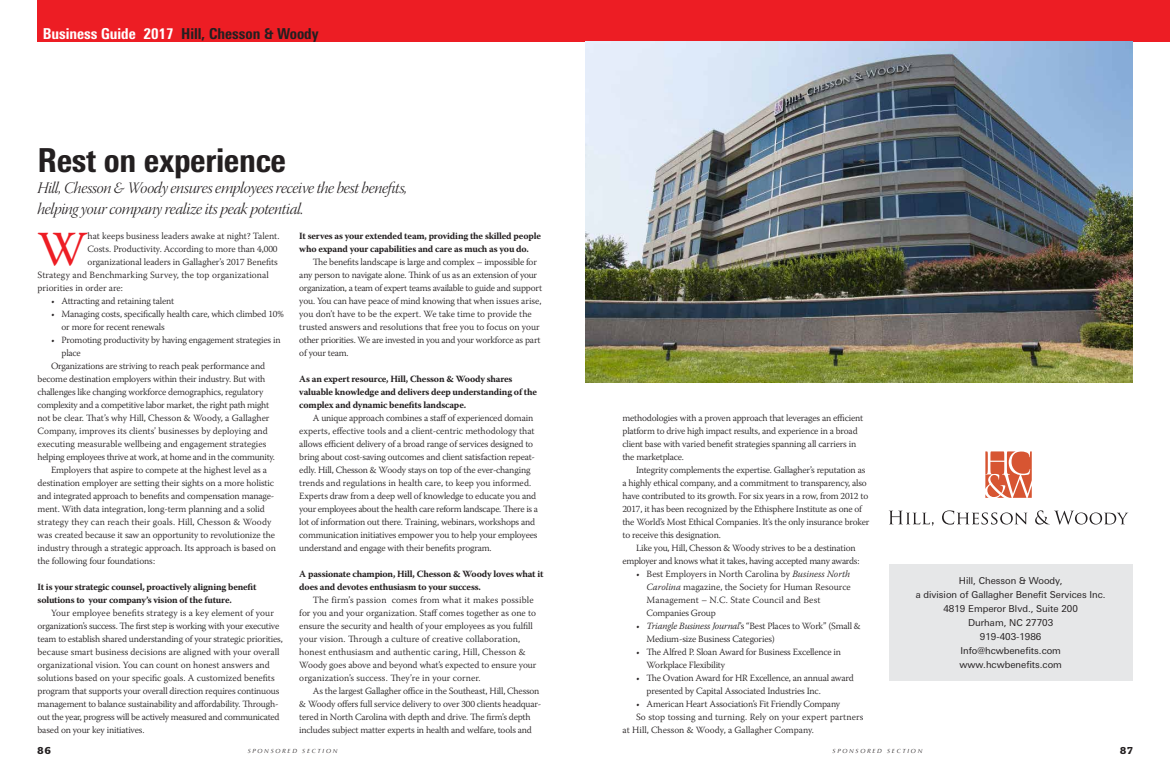
<style>
.page{position:relative;width:1170px;height:783px;background:#fff}
.page>*{position:absolute;margin:0;border:0;box-sizing:border-box;transform-origin:0 0}
.t1{font:49px "Warnock Pro";color:#ed1d24}
.t2{font:800 condensed 33px "Linotype Univers";letter-spacing:-.01em;color:#231f20}
.t3{font:16px/21px "Warnock Pro Light It Disp";letter-spacing:-.02em;color:#231f20}
.t4{font:800 condensed 15px "Linotype Univers";color:#231f20}
.t5{font:600 10px "Stag";color:#231f20}
.t6{font:300 9.5px/13px "Warnock Pro";letter-spacing:-.02em;color:#231f20}
.t7{font:700 9.5px/13px "Warnock Pro";letter-spacing:-.02em;color:#231f20}
.t8{font:300 9.5px/13px "Warnock Pro";color:#231f20}
.t9{font:300 9.5px/13px "Warnock Pro";letter-spacing:.005em;color:#231f20}
.t10{font:9.5px/14px "Linotype Univers Basic";color:#231f20;text-align:center}
.t11{font:300 9.5px "Warnock Pro";letter-spacing:.01em;color:#231f20}
.t12{font:italic 6px "Optima";letter-spacing:.295em;color:#231f20}
.s1{color:#fff}
.s2{font-style:italic}
</style>
<div class="page">
<div style="left:38px;top:0;width:1132px;height:42px;background:#ed1d24"></div>
<img style="left:585px;top:42px;width:548px;height:340px">
<svg style="left:985px;top:451px;width:47px;height:47px"></svg>
<svg style="left:889px;top:511px;width:45px;height:15px"></svg>
<svg style="left:942px;top:510px;width:85px;height:15px"></svg>
<svg style="left:1035px;top:510px;width:93px;height:15px"></svg>
<div style="left:889px;top:564px;width:243px;height:117px;background:#e6e7e8"></div>
<h3 class="t4" style="left:43px;top:28px;width:277px"><span class="s1">Business Guide 2017</span> Hill, Chesson &amp; Woody</h3>
<h2 class="t2" style="left:38px;top:147px;width:250px">Rest on experience</h2>
<h3 class="t3" style="left:38px;top:178px;width:372px">Hill, Chesson &amp; Woody ensures employees receive the best benefits, helping your company realize its peak potential.</h3>
<h1 class="t1" style="left:38px;top:220px;width:51px">W</h1>
<p class="t8" style="left:88px;top:230px;width:194px">hat keeps business leaders awake at night? Talent.</p>
<p class="t6" style="left:88px;top:243px;width:192px">Costs. Productivity. According to more than 4,000</p>
<p class="t6" style="left:88px;top:256px;width:192px">organizational leaders in Gallagher’s 2017 Benefits</p>
<p class="t11" style="left:38px;top:271px;width:233px">Strategy and Benchmarking Survey, the top organizational</p>
<p class="t8" style="left:38px;top:282px;width:87px">priorities in order are:</p>
<p class="t6" style="left:51px;top:294px;width:125px">• Attracting and retaining talent</p>
<p class="t6" style="left:62px;top:307px;width:224px;text-indent:-10px">• Managing costs, specifically health care, which climbed 10% or more for recent renewals</p>
<p class="t6" style="left:51px;top:333px;width:231px">• Promoting productivity by having engagement strategies in</p>
<p class="t6" style="left:62px;top:347px;width:21px">place</p>
<p class="t6" style="left:51px;top:360px;width:216px">Organizations are striving to reach peak performance and</p>
<p class="t6" style="left:38px;top:373px;width:229px">become destination employers within their industry. But with</p>
<p class="t6" style="left:38px;top:386px;width:227px">challenges like changing workforce demographics, regulatory</p>
<p class="t6" style="left:38px;top:399px;width:233px">complexity and a competitive labor market, the right path might</p>
<p class="t8" style="left:38px;top:412px;width:233px">not be clear. That’s why Hill, Chesson &amp; Woody, a Gallagher</p>
<p class="t8" style="left:38px;top:425px;width:232px">Company, improves its clients’ businesses by deploying and</p>
<p class="t8" style="left:38px;top:438px;width:230px">executing measurable wellbeing and engagement strategies</p>
<p class="t6" style="left:38px;top:451px;width:239px">helping employees thrive at work, at home and in the community.</p>
<p class="t6" style="left:51px;top:464px;width:218px">Employers that aspire to compete at the highest level as a</p>
<p class="t6" style="left:38px;top:477px;width:238px">destination employer are setting their sights on a more holistic</p>
<p class="t6" style="left:38px;top:490px;width:238px">and integrated approach to benefits and compensation manage-</p>
<p class="t6" style="left:38px;top:503px;width:229px">ment. With data integration, long-term planning and a solid</p>
<p class="t11" style="left:38px;top:518px;width:235px">strategy they can reach their goals. Hill, Chesson &amp; Woody</p>
<p class="t6" style="left:38px;top:529px;width:239px">was created because it saw an opportunity to revolutionize the</p>
<p class="t6" style="left:38px;top:542px;width:240px">industry through a strategic approach. Its approach is based on</p>
<p class="t6" style="left:38px;top:555px;width:119px">the following four foundations:</p>
<p class="t7" style="left:38px;top:581px;width:221px">It is your strategic counsel, proactively aligning benefit solutions to your company’s vision of the future.</p>
<p class="t6" style="left:38px;top:607px;width:247px;text-indent:13px">Your employee benefits strategy is a key element of your organization’s success. The first step is working with your executive team to establish shared understanding of your strategic priorities, because smart business decisions are aligned with your overall organizational vision. You can count on honest answers and solutions based on your specific goals. A customized benefits program that supports your overall direction requires continuous management to balance sustainability and affordability. Through&shy;out the year, progress will be actively measured and communicated based on your key initiatives.</p>
<p class="t7" style="left:299px;top:230px;width:243px">It serves as your extended team, providing the skilled people who expand your capabilities and care as much as you do.</p>
<p class="t6" style="left:299px;top:256px;width:244px;text-indent:13px">The benefits landscape is large and complex – impossible for any person to navigate alone. Think of us as an extension of your organization, a team of expert teams available to guide and support you. You can have peace of mind knowing that when issues arise, you don’t have to be the expert. We take time to provide the trusted answers and resolutions that free you to focus on your other priorities. We are invested in you and your workforce as part of your team.</p>
<p class="t7" style="left:299px;top:373px;width:239px">As an expert resource, Hill, Chesson &amp; Woody shares valuable knowledge and delivers deep understanding of the complex and dynamic benefits landscape.</p>
<p class="t6" style="left:299px;top:412px;width:240px;text-indent:13px">A unique approach combines a staff of experienced domain experts, effective tools and a client-centric methodology that allows efficient delivery of a broad range of services designed to bring about cost-saving outcomes and client satisfaction repeat&shy;edly. Hill, Chesson &amp; Woody stays on top of the ever-changing trends and regulations in health care, to keep you informed.<br>Experts draw from a deep well of knowledge to educate you and your employees about the health care reform landscape. There is a lot of information out there. Training, webinars, workshops and communication initiatives empower you to help your employees understand and engage with their benefits program.</p>
<p class="t7" style="left:299px;top:568px;width:246px">A passionate champion, Hill, Chesson &amp; Woody loves what it does and devotes enthusiasm to your success.</p>
<p class="t9" style="left:299px;top:594px;width:239px;text-indent:14px">The firm’s passion comes from what it makes possible for you and your organization. Staff comes together as one to ensure the security and health of your employees as you fulfill your vision. Through a culture of creative collaboration, honest enthusiasm and authentic caring, Hill, Chesson &amp; Woody goes above and beyond what’s expected to ensure your organization’s success. They’re in your corner.</p>
<p class="t6" style="left:299px;top:685px;width:243px;text-indent:13px">As the largest Gallagher office in the Southeast, Hill, Chesson &amp; Woody offers full service delivery to over 300 clients headquar&shy;tered in North Carolina with depth and drive. The firm’s depth includes subject matter experts in health and welfare, tools and</p>
<p class="t6" style="left:623px;top:412px;width:242px">methodologies with a proven approach that leverages an efficient platform to drive high impact results, and experience in a broad client base with varied benefit strategies spanning all carriers in the marketplace.</p>
<p class="t6" style="left:623px;top:464px;width:248px;text-indent:13px">Integrity complements the expertise. Gallagher’s reputation as a highly ethical company, and a commitment to transparency, also have contributed to its growth. For six years in a row, from 2012 to 2017, it has been recognized by the Ethisphere Institute as one of the World’s Most Ethical Companies. It’s the only insurance broker to receive this designation.</p>
<p class="t6" style="left:623px;top:542px;width:239px;text-indent:13px">Like you, Hill, Chesson &amp; Woody strives to be a destination employer and knows what it takes, having accepted many awards:</p>
<p class="t8" style="left:647px;top:567px;width:206px;text-indent:-10px">• Best Employers in North Carolina by <span class="s2">Business North Carolina</span> magazine, the Society for Human Resource Management – N.C. State Council and Best Companies Group</p>
<p class="t6" style="left:647px;top:619px;width:216px;text-indent:-11px">• <span class="s2">Triangle Business Journal</span>’s “Best Places to Work” (Small &amp;<br>Medium-size Business Categories)</p>
<p class="t6" style="left:647px;top:645px;width:196px;text-indent:-10px">• The Alfred P. Sloan Award for Business Excellence in<br>Workplace Flexibility</p>
<p class="t6" style="left:647px;top:671px;width:209px;text-indent:-10px">• The Ovation Award for HR Excellence, an annual award presented by Capital Associated Industries Inc.</p>
<p class="t6" style="left:636px;top:697px;width:206px">• American Heart Association’s Fit Friendly Company</p>
<p class="t11" style="left:636px;top:713px;width:229px">So stop tossing and turning. Rely on your expert partners</p>
<p class="t8" style="left:623px;top:724px;width:193px">at Hill, Chesson &amp; Woody, a Gallagher Company.</p>
<p class="t10" style="left:916px;top:575px;width:191px">Hill, Chesson &amp; Woody,<br>a division of Gallagher Benefit Services Inc.<br>4819 Emperor Blvd., Suite 200<br>Durham, NC 27703<br>919-403-1986<br>Info@hcwbenefits.com www.hcwbenefits.com</p>
<p class="t5" style="left:37px;top:744px;width:15px">86</p>
<p class="t12" style="left:248px;top:747px;width:91px">SPONSORED SECTION</p>
<p class="t12" style="left:833px;top:747px;width:91px">SPONSORED SECTION</p>
<p class="t5" style="left:1120px;top:745px;width:14px">87</p>
</div>
